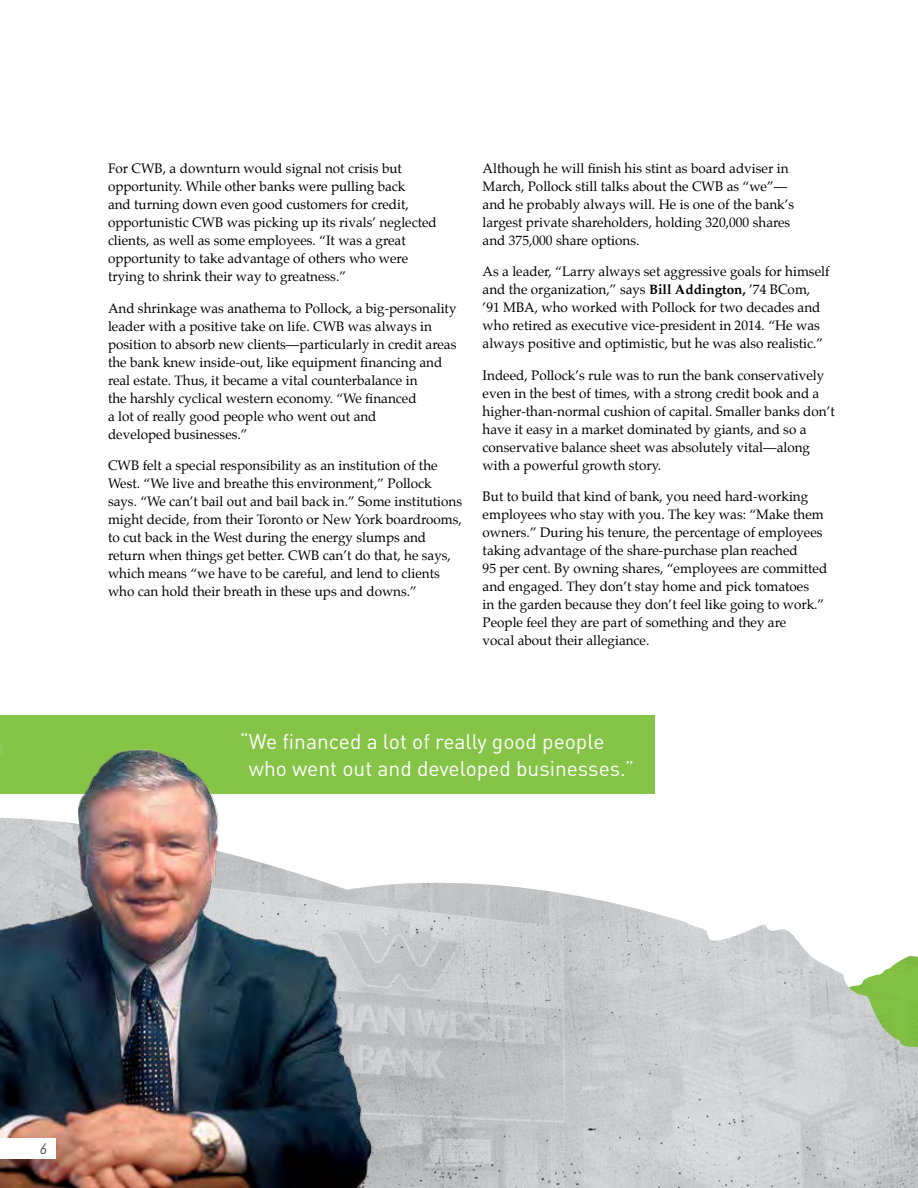
<style>
.page{position:relative;width:918px;height:1188px;background:#fff}
.page>*{position:absolute;margin:0;border:0;box-sizing:border-box;transform-origin:0 0}
.t1{font:21px/27px "DIN Pro";color:#fff}
.t2{font:italic 15px "DIN Pro";color:#4d4d4f}
.t3{font:13.5px/18px "Palatino";color:#000}
.s1{font-weight:700}
</style>
<div class="page">
<div style="left:0;top:715px;width:654px;height:79px;background:#85c446"></div>
<img style="left:686px;top:922px;width:232px;height:266px">
<img style="left:490px;top:884px;width:196px;height:304px">
<img style="left:423px;top:882px;width:67px;height:306px">
<img style="left:0;top:742px;width:423px;height:446px">
<div style="left:0;top:1138px;width:56px;height:21px;background:#fff"></div>
<p class="t3" style="left:108px;top:159px;width:330px">For CWB, a downturn would signal not crisis but opportunity. While other banks were pulling back<br>and turning down even good customers for credit, opportunistic CWB was picking up its rivals’ neglected clients, as well as some employees. “It was a great opportunity to take advantage of others who were trying to shrink their way to greatness.”</p>
<p class="t3" style="left:108px;top:299px;width:350px">And shrinkage was anathema to Pollock, a big-personality leader with a positive take on life. CWB was always in position to absorb new clients—particularly in credit areas the bank knew inside-out, like equipment financing and real estate. Thus, it became a vital counterbalance in<br>the harshly cyclical western economy. “We financed<br>a lot of really good people who went out and<br>developed businesses.”</p>
<p class="t3" style="left:108px;top:456px;width:356px">CWB felt a special responsibility as an institution of the West. “We live and breathe this environment,” Pollock says. “We can’t bail out and bail back in.” Some institutions might decide, from their Toronto or New York boardrooms, to cut back in the West during the energy slumps and return when things get better. CWB can’t do that, he says, which means “we have to be careful, and lend to clients who can hold their breath in these ups and downs.”</p>
<p class="t3" style="left:483px;top:159px;width:313px">Although he will finish his stint as board adviser in March, Pollock still talks about the CWB as “we”— and he probably always will. He is one of the bank’s largest private shareholders, holding 320,000 shares and 375,000 share options.</p>
<p class="t3" style="left:483px;top:263px;width:348px">As a leader, “Larry always set aggressive goals for himself and the organization,” says <span class="s1">Bill Addington,</span> ’74 BCom, ’91 MBA, who worked with Pollock for two decades and who retired as executive vice-president in 2014. “He was always positive and optimistic, but he was also realistic.”</p>
<p class="t3" style="left:483px;top:366px;width:354px">Indeed, Pollock’s rule was to run the bank conservatively even in the best of times, with a strong credit book and a higher-than-normal cushion of capital. Smaller banks don’t have it easy in a market dominated by giants, and so a conservative balance sheet was absolutely vital—along with a powerful growth story.</p>
<p class="t3" style="left:483px;top:488px;width:346px">But to build that kind of bank, you need hard-working employees who stay with you. The key was: “Make them owners.” During his tenure, the percentage of employees taking advantage of the share-purchase plan reached<br>95 per cent. By owning shares, “employees are committed and engaged. They don’t stay home and pick tomatoes<br>in the garden because they don’t feel like going to work.” People feel they are part of something and they are<br>vocal about their allegiance.</p>
<h1 class="t1" style="left:249px;top:726px;width:387px;text-indent:-9px">“We financed a lot of really good people who went out and developed businesses.”</h1>
<p class="t2" style="left:40px;top:1137px;width:9px">6</p>
</div>
